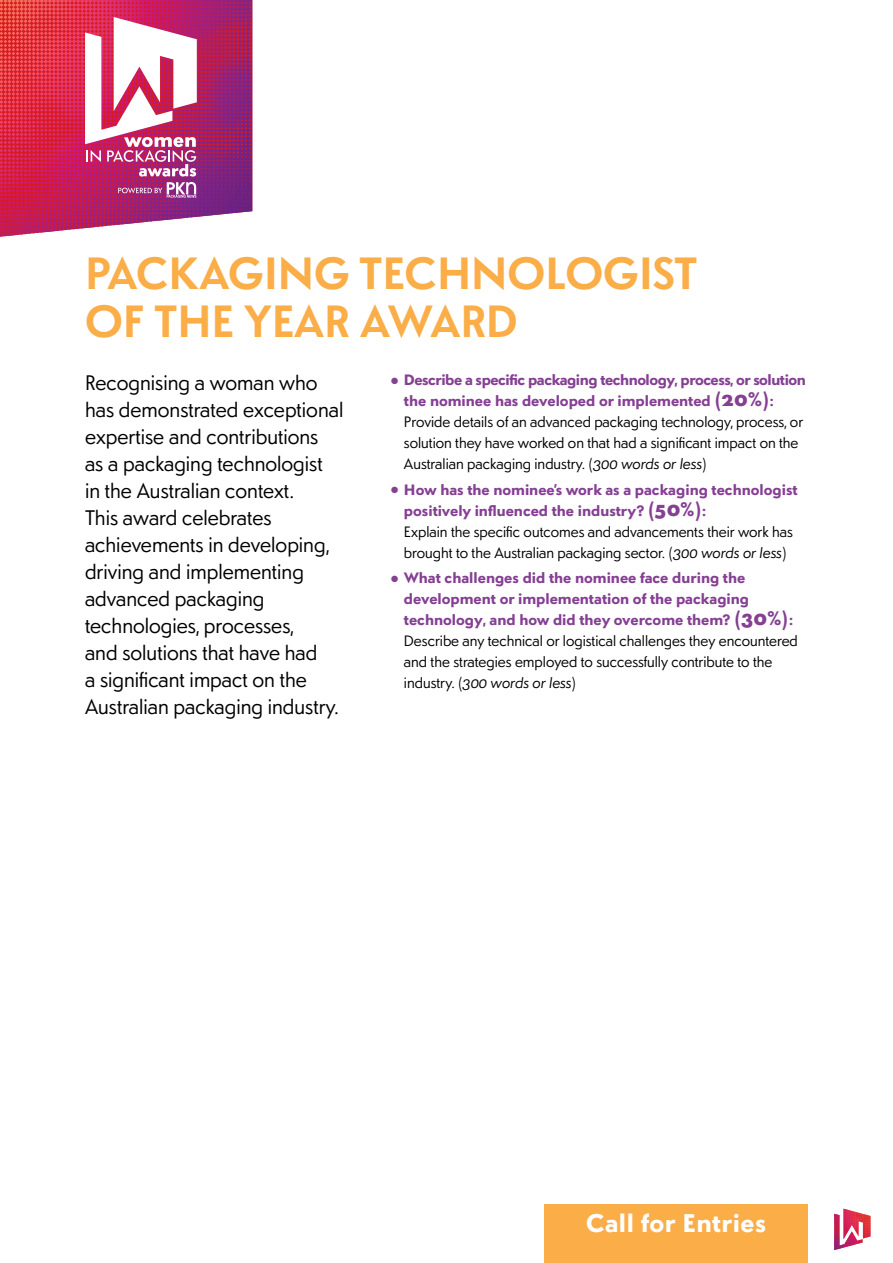
<style>
.page{position:relative;width:893px;height:1263px;background:#fff}
.page>*{position:absolute;margin:0;border:0;box-sizing:border-box;transform-origin:0 0}
.t1{font:600 45px/48px "Sonar Sans";color:#fbad47}
.t2{font:700 25.5px "Sonar Sans";letter-spacing:.02em;color:#fff}
.t3{font:21px/27px "Sonar Sans";color:#000}
.t4{font:15px/21px "Sonar Sans";color:#000}
.s1{color:#853f93}
.s2{font-weight:700;color:#853f93}
.s3{font-weight:900;font-size:19.5px;color:#853f93}
.s4{font-style:italic}
</style>
<div class="page">
<svg style="left:0;top:0;width:252px;height:237px"></svg>
<svg style="left:0;top:0;width:246px;height:229px"></svg>
<svg style="left:834px;top:1209px;width:37px;height:42px"></svg>
<div style="left:544px;top:1204px;width:264px;height:59px;background:#fbad47"></div>
<h1 class="t1" style="left:85px;top:248px;width:614px">PACKAGING TECHNOLOGIST<br>OF THE YEAR AWARD</h1>
<p class="t3" style="left:85px;top:368px;width:260px">Recognising a woman who has demonstrated exceptional expertise and contributions<br>as a packaging technologist<br>in the Australian context.<br>This award celebrates achievements in developing, driving and implementing advanced packaging technologies, processes,<br>and solutions that have had<br>a significant impact on the<br>Australian packaging industry.</p>
<p class="t4" style="left:404px;top:369px;width:403px;text-indent:-13px"><span class="s1">●</span> <span class="s2">Describe a specific packaging technology, process, or solution the nominee has developed or implemented</span> <span class="s3">(20%)</span><span class="s2">:<br></span>Provide details of an advanced packaging technology, process, or solution they have worked on that had a significant impact on the Australian packaging industry. (<span class="s4">300 words or less</span>)</p>
<p class="t4" style="left:404px;top:478px;width:395px;text-indent:-13px"><span class="s1">●</span> <span class="s2">How has the nominee’s work as a packaging technologist positively influenced the industry?</span> <span class="s3">(50%)</span><span class="s2">:<br></span>Explain the specific outcomes and advancements their work has brought to the Australian packaging sector. (<span class="s4">300 words or less</span>)</p>
<p class="t4" style="left:404px;top:567px;width:395px;text-indent:-13px"><span class="s1">●</span> <span class="s2">What challenges did the nominee face during the development or implementation of the packaging technology, and how did they overcome them?</span> <span class="s3">(30%)</span><span class="s2">:<br></span>Describe any technical or logistical challenges they encountered and the strategies employed to successfully contribute to the industry. (<span class="s4">300 words or less</span>)</p>
<h2 class="t2" style="left:586px;top:1205px;width:182px">Call for Entries</h2>
</div>
